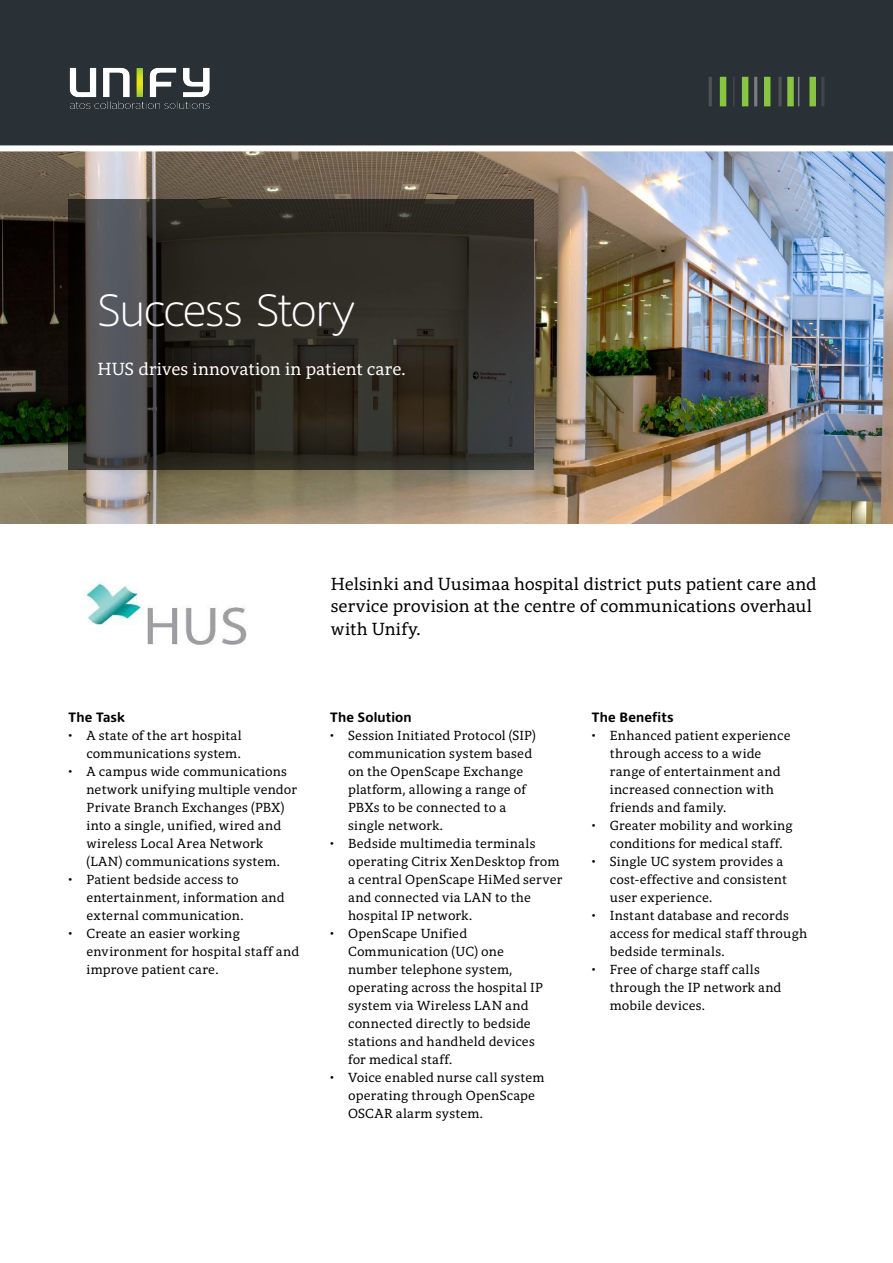
<style>
.page{position:relative;width:893px;height:1263px;background:#fff}
.page>*{position:absolute;margin:0;border:0;box-sizing:border-box;transform-origin:0 0}
.t1{font:300 45px "Harmony Sans";letter-spacing:-.015em;color:#fff}
.t2{font:18px/22.5px "Harmony Serif";color:#000}
.t3{font:18px "Harmony Serif";color:#fff}
.t4{font:13.5px/18px "Harmony Serif";letter-spacing:.015em;color:#000}
.t5{font:700 13.5px "Harmony Sans";letter-spacing:.015em;color:#000}
</style>
<div class="page">
<img style="left:0;top:151px;width:893px;height:372px">
<svg style="left:68px;top:199px;width:466px;height:270px;background:#302e29"></svg>
<img style="left:86px;top:582px;width:161px;height:63px">
<div style="left:0;top:0;width:893px;height:145px;background:#2a3136"></div>
<hr style="left:821px;top:77px;width:3px;height:29px;background:#414448">
<hr style="left:709px;top:77px;width:3px;height:29px;background:#505155">
<svg style="left:720px;top:77px;width:96px;height:29px"></svg>
<img style="left:69px;top:67px;width:141px;height:42px">
<h1 class="t1" style="left:98px;top:281px;width:259px">Success Story</h1>
<h2 class="t3" style="left:98px;top:358px;width:310px">HUS drives innovation in patient care.</h2>
<p class="t5" style="left:68px;top:709px;width:58px">The Task</p>
<p class="t4" style="left:68px;top:726px;width:175px;text-align:right">• A state of the art hospital communications system.</p>
<p class="t4" style="left:86px;top:762px;width:212px;text-indent:-18px">• A campus wide communications network unifying multiple vendor<br>Private Branch Exchanges (PBX) into a single, unified, wired and wireless Local Area Network (LAN) communications system.</p>
<p class="t4" style="left:86px;top:870px;width:200px;text-indent:-18px">• Patient bedside access to entertainment, information and external communication.</p>
<p class="t4" style="left:86px;top:924px;width:214px;text-indent:-18px">• Create an easier working environment for hospital staff and improve patient care.</p>
<h2 class="t2" style="left:331px;top:572px;width:487px">Helsinki and Uusimaa hospital district puts patient care and service provision at the centre of communications overhaul with Unify.</h2>
<p class="t5" style="left:330px;top:709px;width:83px">The Solution</p>
<p class="t4" style="left:348px;top:726px;width:189px;text-indent:-18px">• Session Initiated Protocol (SIP) communication system based on the OpenScape Exchange platform, allowing a range of<br>PBXs to be connected to a single network.</p>
<p class="t4" style="left:348px;top:834px;width:216px;text-indent:-18px">• Bedside multimedia terminals operating Citrix XenDesktop from a central OpenScape HiMed server and connected via LAN to the hospital IP network.</p>
<p class="t4" style="left:348px;top:924px;width:196px;text-indent:-18px">• OpenScape Unified<br>Communication (UC) one number telephone system, operating across the hospital IP system via Wireless LAN and connected directly to bedside stations and handheld devices for medical staff.</p>
<p class="t4" style="left:348px;top:1068px;width:198px;text-indent:-18px">• Voice enabled nurse call system operating through OpenScape<br>OSCAR alarm system.</p>
<p class="t5" style="left:592px;top:709px;width:83px">The Benefits</p>
<p class="t4" style="left:610px;top:726px;width:182px;text-indent:-18px">• Enhanced patient experience through access to a wide range of entertainment and increased connection with friends and family.</p>
<p class="t4" style="left:592px;top:816px;width:202px;text-align:center">• Greater mobility and working conditions for medical staff.</p>
<p class="t4" style="left:610px;top:852px;width:178px;text-indent:-18px">• Single UC system provides a cost-effective and consistent user experience.</p>
<p class="t4" style="left:610px;top:906px;width:199px;text-indent:-18px">• Instant database and records access for medical staff through bedside terminals.</p>
<p class="t4" style="left:610px;top:960px;width:173px;text-indent:-18px">• Free of charge staff calls through the IP network and mobile devices.</p>
</div>
